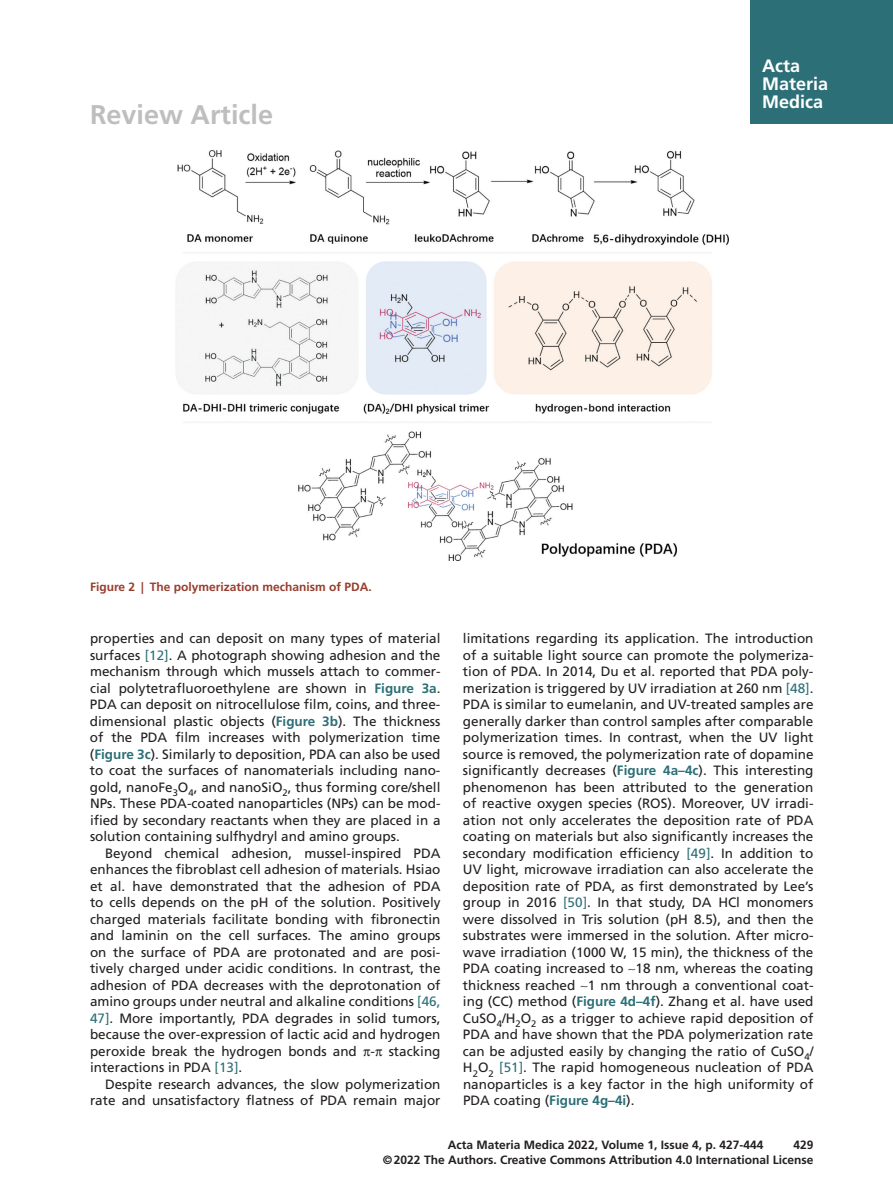
<style>
.page{position:relative;width:893px;height:1191px;background:#fff}
.page>*{position:absolute;margin:0;border:0;box-sizing:border-box;transform-origin:0 0}
.t1{font:700 27px "Frutiger";color:#bfbebe}
.t2{font:700 18px/18px "Frutiger";color:#fff}
.t3{font:13.5px/16.5px "Frutiger";color:#231f20;text-align:justify}
.t4{font:700 12px/15px "Frutiger";color:#231f20;text-align:right}
.t5{font:700 12px "Frutiger";color:#973e2f}
.s1{color:#2c6f77}
.s2{font-weight:700;color:#2c6f77}
</style>
<div class="page">
<div style="left:750px;top:0;width:143px;height:124px;background:#2c6f77"></div>
<img style="left:176px;top:150px;width:552px;height:411px">
<h1 class="t1" style="left:90px;top:99px;width:185px">Review Article</h1>
<h2 class="t2" style="left:762px;top:57px;width:68px">Acta<br>Materia<br>Medica</h2>
<p class="t5" style="left:90px;top:579px;width:283px">Figure 2 | The polymerization mechanism of PDA.</p>
<p class="t3" style="left:90px;top:630px;width:352px">properties and can deposit on many types of material surfaces <span class="s1">[12]</span>. A photograph showing adhesion and the mechanism through which mussels attach to commer&shy;cial polytetrafluoroethylene are shown in <span class="s2">Figure 3a</span>.<br>PDA can deposit on nitrocellulose film, coins, and three&shy;dimensional plastic objects (<span class="s2">Figure 3b</span>). The thickness of the PDA film increases with polymerization time (<span class="s2">Figure 3c</span>). Similarly to deposition, PDA can also be used to coat the surfaces of nanomaterials including nano&shy;gold, nanoFe<sub>3</sub>O<sub>4</sub>, and nanoSiO<sub>2</sub>, thus forming core/shell NPs. These PDA-coated nanoparticles (NPs) can be mod&shy;ified by secondary reactants when they are placed in a solution containing sulfhydryl and amino groups.</p>
<p class="t3" style="left:90px;top:844px;width:352px;text-indent:15px">Beyond chemical adhesion, mussel-inspired PDA enhances the fibroblast cell adhesion of materials. Hsiao et al. have demonstrated that the adhesion of PDA to cells depends on the pH of the solution. Positively charged materials facilitate bonding with fibronectin and laminin on the cell surfaces. The amino groups on the surface of PDA are protonated and are posi&shy;tively charged under acidic conditions. In contrast, the adhesion of PDA decreases with the deprotonation of amino groups under neutral and alkaline conditions <span class="s1">[46, 47]</span>. More importantly, PDA degrades in solid tumors, because the over-expression of lactic acid and hydrogen peroxide break the hydrogen bonds and - stacking interactions in PDA <span class="s1">[13]</span>.</p>
<p class="t3" style="left:90px;top:1075px;width:352px;text-align:right">Despite research advances, the slow polymerization rate and unsatisfactory flatness of PDA remain major</p>
<p class="t3" style="left:463px;top:630px;width:352px">limitations regarding its application. The introduction of a suitable light source can promote the polymeriza&shy;tion of PDA. In 2014, Du et al. reported that PDA poly&shy;merization is triggered by UV irradiation at 260 nm <span class="s1">[48]</span>.<br>PDA is similar to eumelanin, and UV-treated samples are generally darker than control samples after comparable polymerization times. In contrast, when the UV light source is removed, the polymerization rate of dopamine significantly decreases (<span class="s2">Figure 4a–4c</span>). This interesting phenomenon has been attributed to the generation of reactive oxygen species (ROS). Moreover, UV irradi&shy;ation not only accelerates the deposition rate of PDA coating on materials but also significantly increases the secondary modification efficiency <span class="s1">[49]</span>. In addition to UV light, microwave irradiation can also accelerate the deposition rate of PDA, as first demonstrated by Lee’s group in 2016 <span class="s1">[50]</span>. In that study, DA HCl monomers were dissolved in Tris solution (pH 8.5), and then the substrates were immersed in the solution. After micro&shy;wave irradiation (1000 W, 15 min), the thickness of the PDA coating increased to ∼18 nm, whereas the coating thickness reached ∼1 nm through a conventional coat&shy;ing (CC) method (<span class="s2">Figure 4d–4f</span>). Zhang et al. have used CuSO<sub>4</sub>/H<sub>2</sub>O<sub>2</sub> as a trigger to achieve rapid deposition of PDA and have shown that the PDA polymerization rate can be adjusted easily by changing the ratio of CuSO<sub>4</sub>/ H<sub>2</sub>O<sub>2</sub> <span class="s1">[51]</span>. The rapid homogeneous nucleation of PDA nanoparticles is a key factor in the high uniformity of PDA coating (<span class="s2">Figure 4g–4i</span>).</p>
<p class="t4" style="left:448px;top:1137px;width:317px">Acta Materia Medica 2022, Volume 1, Issue 4, p. 427-444</p>
<p class="t4" style="left:383px;top:1137px;width:432px">429<br>©2022 The Authors. Creative Commons Attribution 4.0 International License</p>
</div>
